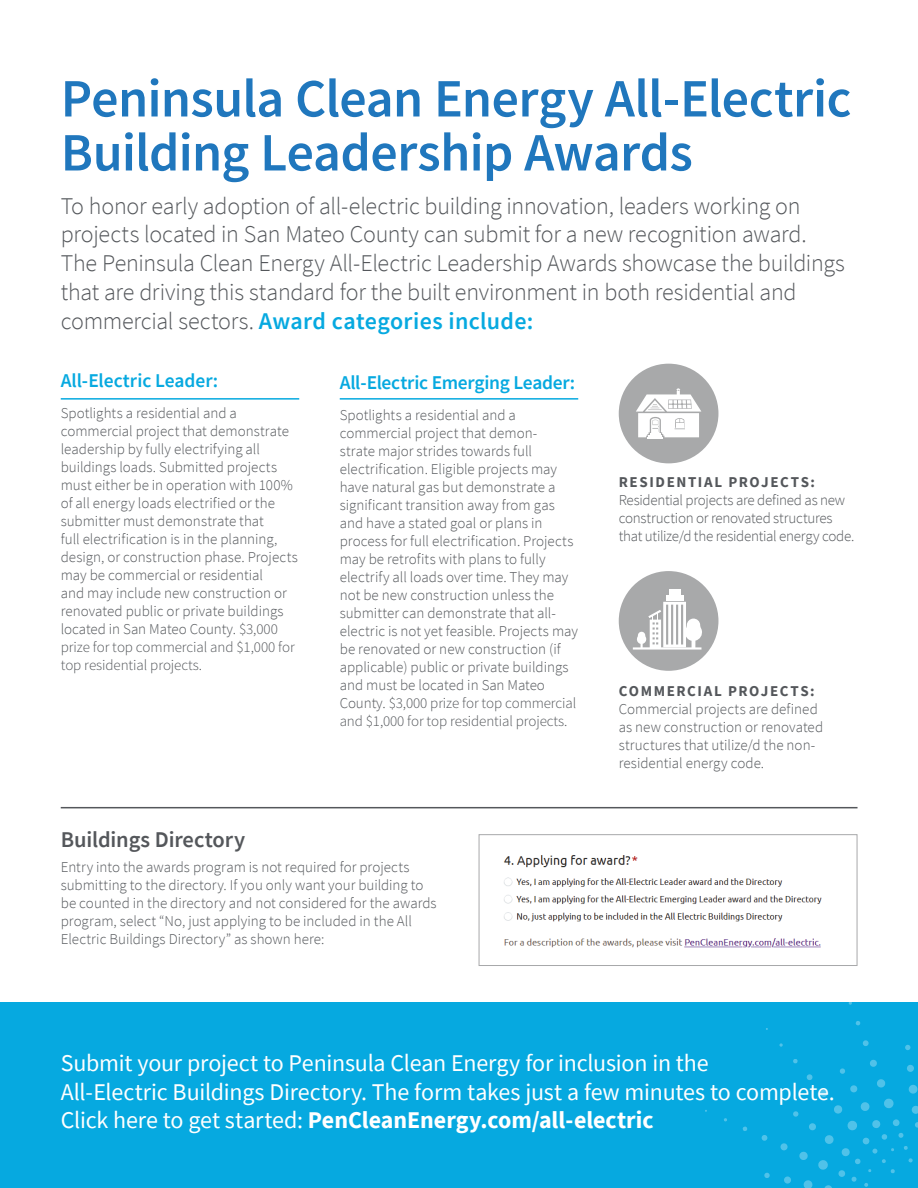
<style>
.page{position:relative;width:918px;height:1188px;background:#fff}
.page>*{position:absolute;margin:0;border:0;box-sizing:border-box;transform-origin:0 0}
.ZE_Head_1{font:600 54px/54px "Source Sans Pro";letter-spacing:-.015em;color:#2077bd}
.ZE_Body{font:300 24px/28.8px "Source Sans Pro";letter-spacing:-.01em;color:#54575b}
.ZE_Body-2{font:24px/28.8px "Source Sans Pro";letter-spacing:-.01em;color:#fff}
.ZE_Head_2{font:600 22.5px "Source Sans Pro";letter-spacing:-.005em;color:#54575b}
.ZE_Head_2-2{font:600 19.5px "Source Sans Pro";letter-spacing:-.01em;color:#06a9e0}
.ZE_Body-3{font:300 15px/18px "Source Sans Pro";color:#54575b}
.ZE_Body-4{font:300 15px/18px "Source Sans Pro";letter-spacing:-.02em;color:#54575b}
.s1{font-weight:600;color:#06a9e0}
.s2{font-weight:700}
</style>
<div class="page">
<div style="left:0;top:1002px;width:918px;height:186px;background:#06a9e0"></div>
<div style="left:619px;top:364px;width:99px;height:99px;background:#a8a9aa;border-radius:50%"></div>
<svg style="left:636px;top:388px;width:65px;height:51px"></svg>
<div style="left:619px;top:571px;width:99px;height:100px;background:#a8a9aa;border-radius:50%"></div>
<div style="left:666px;top:595px;width:17px;height:6px;background:#fff"></div>
<div style="left:669px;top:589px;width:11px;height:6px;background:#fff"></div>
<svg style="left:633px;top:602px;width:69px;height:48px"></svg>
<hr style="left:61px;top:398px;width:238px;height:2px;background:#06a9e0">
<hr style="left:61px;top:807px;width:797px;height:1px;background:#54575b">
<hr style="left:340px;top:398px;width:238px;height:2px;background:#06a9e0">
<img style="left:503px;top:855px;width:319px;height:93px">
<div style="left:479px;top:834px;width:378px;height:132px;border:1px solid #a8a9aa"></div>
<svg style="left:779px;top:1043px;width:4px;height:4px"></svg>
<svg style="left:761px;top:1135px;width:7px;height:6px"></svg>
<svg style="left:742px;top:1126px;width:6px;height:5px"></svg>
<svg style="left:862px;top:1040px;width:7px;height:6px"></svg>
<svg style="left:855px;top:1021px;width:6px;height:5px"></svg>
<svg style="left:905px;top:1045px;width:6px;height:5px"></svg>
<svg style="left:764px;top:1172px;width:6px;height:6px"></svg>
<svg style="left:780px;top:1059px;width:138px;height:129px"></svg>
<p class="ZE_Head_1" style="left:61px;top:71px;width:792px">Peninsula Clean Energy All-Electric<br>Building Leadership Awards</p>
<p class="ZE_Body" style="left:61px;top:191px;width:786px">To honor early adoption of all-electric building innovation, leaders working on projects located in San Mateo County can submit for a new recognition award.<br>The Peninsula Clean Energy All-Electric Leadership Awards showcase the buildings that are driving this standard for the built environment in both residential and commercial sectors. <span class="s1">Award categories include:</span></p>
<p class="ZE_Head_2-2" style="left:61px;top:367px;width:159px">All-Electric Leader:</p>
<p class="ZE_Body-3" style="left:61px;top:404px;width:239px">Spotlights a residential and a commercial project that demonstrate leadership by fully electrifying all buildings loads. Submitted projects must either be in operation with 100% of all energy loads electrified or the submitter must demonstrate that<br>full electrification is in the planning, design, or construction phase. Projects may be commercial or residential<br>and may include new construction or renovated public or private buildings located in San Mateo County. $3,000 prize for top commercial and $1,000 for top residential projects.</p>
<p class="ZE_Head_2-2" style="left:340px;top:370px;width:237px">All-Electric Emerging Leader:</p>
<p class="ZE_Body-3" style="left:340px;top:406px;width:240px">Spotlights a residential and a commercial project that demon-<br>strate major strides towards full electrification. Eligible projects may have natural gas but demonstrate a significant transition away from gas and have a stated goal or plans in process for full electrification. Projects may be retrofits with plans to fully electrify all loads over time. They may not be new construction unless the submitter can demonstrate that all&shy;electric is not yet feasible. Projects may be renovated or new construction (if applicable) public or private buildings and must be located in San Mateo County. $3,000 prize for top commercial and $1,000 for top residential projects.</p>
<p class="ZE_Body-4" style="left:619px;top:473px;width:237px"><span class="s2">RESIDENTIAL PROJECTS:<br></span>Residential projects are defined as new construction or renovated structures that utilize/d the residential energy code.</p>
<p class="ZE_Body-3" style="left:619px;top:682px;width:206px"><span class="s2">COMMERCIAL PROJECTS:<br></span>Commercial projects are defined as new construction or renovated structures that utilize/d the non&shy;residential energy code.</p>
<p class="ZE_Head_2" style="left:61px;top:825px;width:186px">Buildings Directory</p>
<p class="ZE_Body-3" style="left:61px;top:858px;width:377px">Entry into the awards program is not required for projects submitting to the directory. If you only want your building to be counted in the directory and not considered for the awards program, select “No, just applying to be included in the All Electric Buildings Directory” as shown here:</p>
<p class="ZE_Body-2" style="left:61px;top:1048px;width:776px">Submit your project to Peninsula Clean Energy for inclusion in the<br>All-Electric Buildings Directory. The form takes just a few minutes to complete.<br>Click here to get started: <span class="s2">PenCleanEnergy.com/all-electric</span></p>
</div>
